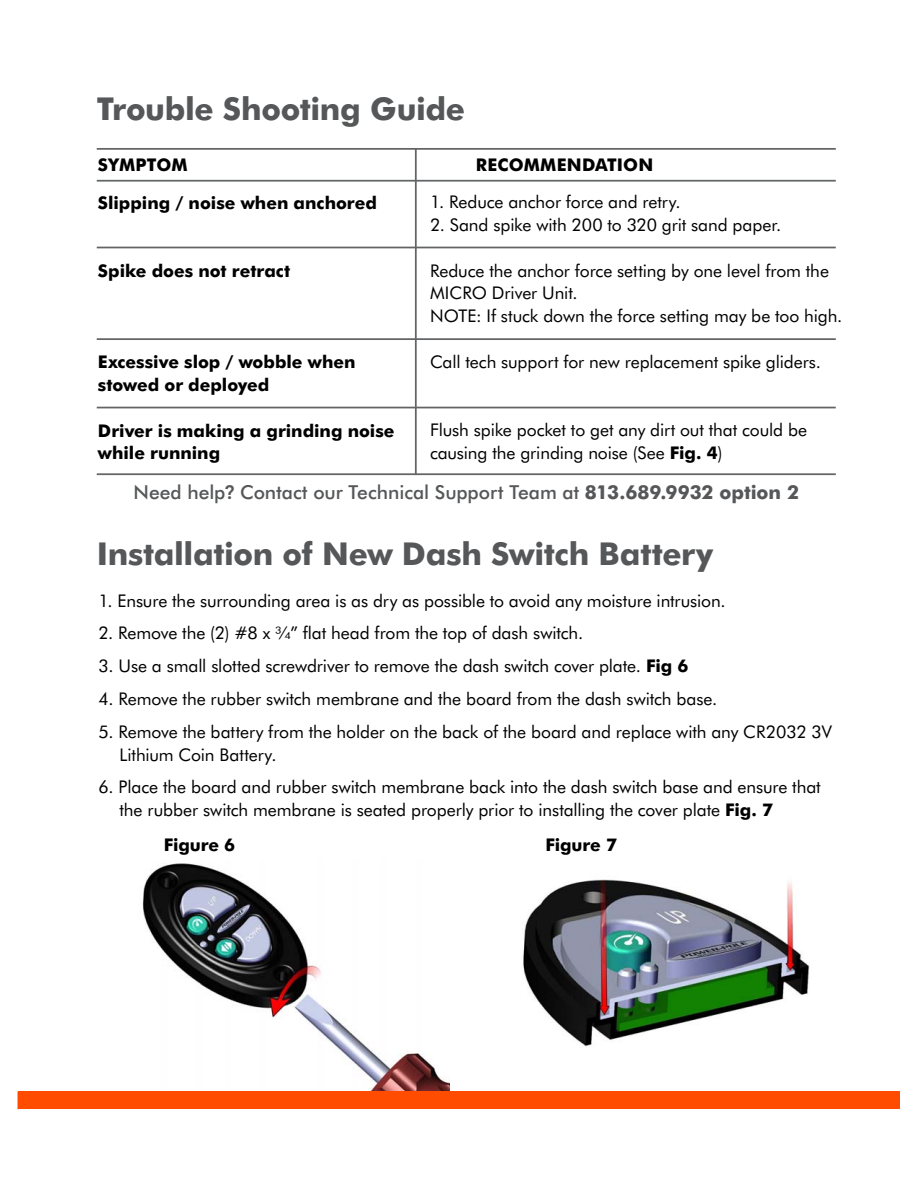
<style>
.page{position:relative;width:918px;height:1188px;background:#fff}
.page>*{position:absolute;margin:0;border:0;box-sizing:border-box;transform-origin:0 0}
.t1{font:700 31.5px "Futura BT";letter-spacing:-.01em;color:#555759}
.t2{font:500 19.2px "Futura BT";letter-spacing:-.005em;color:#555759}
.t3{font:17.55px/22.8px "Futura BT";letter-spacing:-.005em;color:#000}
.t4{font:700 17.55px/22.8px "Futura BT";color:#000}
.s1{font-weight:700}
.s2{font-family:"Avenir LT Std";font-weight:800}
</style>
<div class="page">
<img style="left:135px;top:863px;width:314px;height:229px">
<img style="left:523px;top:879px;width:287px;height:167px">
<div style="left:18px;top:1092px;width:882px;height:17px;background:#ff4c00"></div>
<hr style="left:97px;top:473px;width:739px;height:2px;background:#636466">
<hr style="left:97px;top:247px;width:739px;height:1px;background:#636466">
<hr style="left:97px;top:338px;width:739px;height:2px;background:#636466">
<hr style="left:97px;top:407px;width:739px;height:1px;background:#636466">
<hr style="left:97px;top:180px;width:739px;height:2px;background:#636466">
<hr style="left:97px;top:148px;width:739px;height:2px;background:#636466">
<hr style="left:415px;top:149px;width:2px;height:326px;background:#636466">
<h1 class="t1" style="left:97px;top:94px;width:370px">Trouble Shooting Guide</h1>
<p class="t4" style="left:98px;top:154px;width:91px">SYMPTOM</p>
<p class="t4" style="left:476px;top:154px;width:179px">RECOMMENDATION</p>
<p class="t4" style="left:98px;top:192px;width:281px">Slipping / noise when anchored</p>
<p class="t3" style="left:430px;top:192px;width:252px">1. Reduce anchor force and retry.</p>
<p class="t3" style="left:430px;top:214px;width:353px">2. Sand spike with 200 to 320 grit sand paper.</p>
<p class="t3" style="left:430px;top:260px;width:414px">Reduce the anchor force setting by one level from the<br>MICRO Driver Unit.<br>NOTE: If stuck down the force setting may be too high.</p>
<p class="t3" style="left:430px;top:351px;width:392px">Call tech support for new replacement spike gliders.</p>
<p class="t4" style="left:98px;top:260px;width:194px">Spike does not retract</p>
<p class="t4" style="left:98px;top:351px;width:259px">Excessive slop / wobble when stowed or deployed</p>
<p class="t4" style="left:98px;top:420px;width:298px">Driver is making a grinding noise while running</p>
<p class="t3" style="left:430px;top:419px;width:379px">Flush spike pocket to get any dirt out that could be causing the grinding noise (See <span class="s1">Fig. 4</span>)</p>
<p class="t2" style="left:133px;top:483px;width:667px">Need help<span class="s2">?</span> Contact our Technical Support Team at <span class="s1">813.689.9932 option 2</span></p>
<h1 class="t1" style="left:97px;top:538px;width:618px">Installation of New Dash Switch Battery</h1>
<p class="t3" style="left:98px;top:590px;width:629px">1. Ensure the surrounding area is as dry as possible to avoid any moisture intrusion.</p>
<p class="t3" style="left:98px;top:623px;width:486px">2. Remove the (2) #8 x ¾” flat head from the top of dash switch.</p>
<p class="t3" style="left:98px;top:656px;width:591px">3. Use a small slotted screwdriver to remove the dash switch cover plate. <span class="s1">Fig 6</span></p>
<p class="t3" style="left:98px;top:688px;width:620px">4. Remove the rubber switch membrane and the board from the dash switch base.</p>
<p class="t3" style="left:119px;top:721px;width:714px;text-indent:-21px">5. Remove the battery from the holder on the back of the board and replace with any CR2032 3V<br>Lithium Coin Battery.</p>
<p class="t3" style="left:119px;top:777px;width:703px;text-indent:-21px">6. Place the board and rubber switch membrane back into the dash switch base and ensure that the rubber switch membrane is seated properly prior to installing the cover plate <span class="s1">Fig. 7</span></p>
<p class="t4" style="left:164px;top:834px;width:73px">Figure 6</p>
<p class="t4" style="left:545px;top:834px;width:73px">Figure 7</p>
</div>
